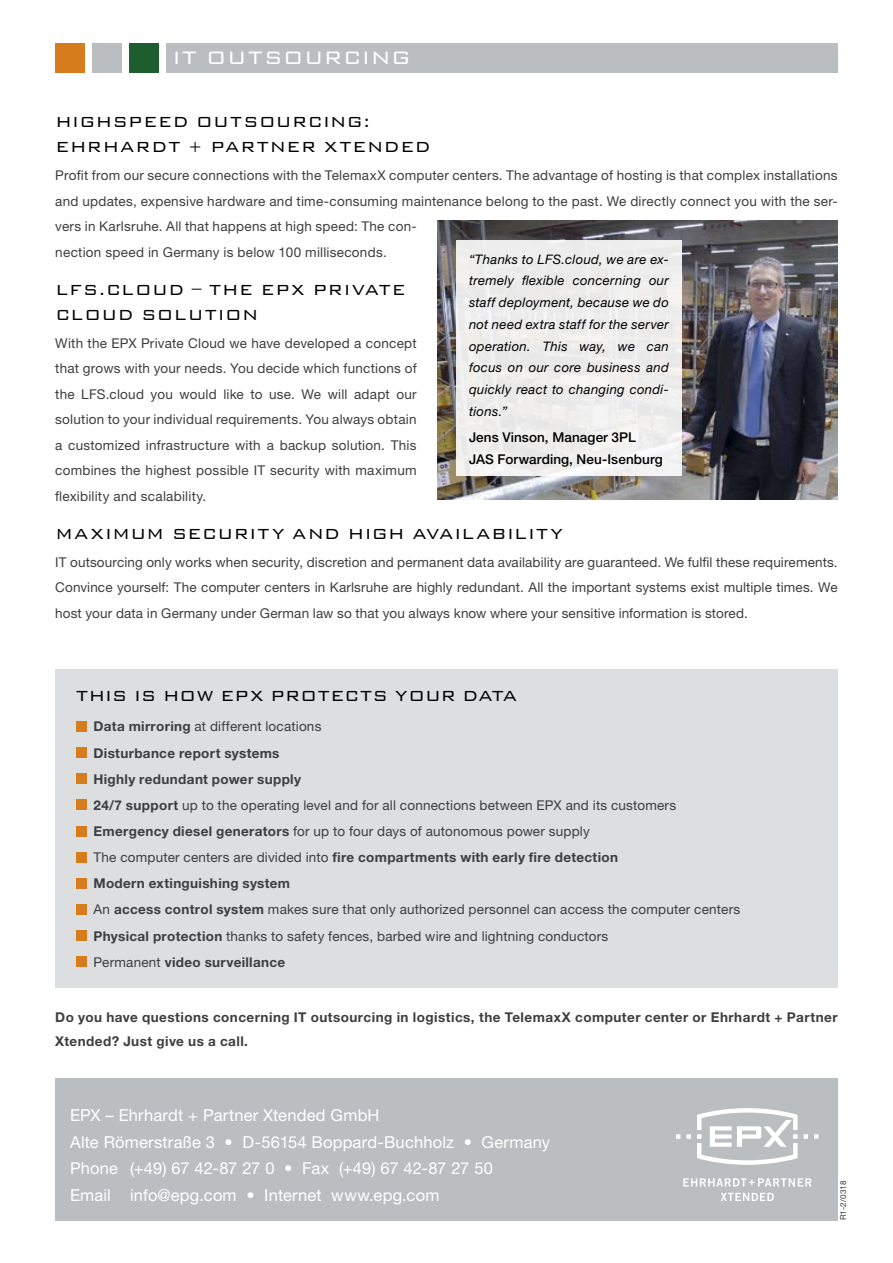
<style>
.page{position:relative;width:893px;height:1263px;background:#fff}
.page>*{position:absolute;margin:0;border:0;box-sizing:border-box;transform-origin:0 0}
.t1{font:300 24px "Bank Gothic BT";letter-spacing:.02em;color:#fff}
.t2{font:300 19.5px/25.5px "Bank Gothic BT";letter-spacing:.035em;color:#000}
.t3{font:16.5px/26.7px "Helvetica Neue";letter-spacing:.01em;color:#fff}
.t4{font:13.5px/25.5px "Helvetica Neue";letter-spacing:.015em;color:#3f3e3e}
.t5{font:700 13.5px/24px "Helvetica Neue";letter-spacing:.035em;color:#3f3e3e}
.t6{font:500 13.5px/21.8px "Helvetica Neue";letter-spacing:.005em;color:#000}
.t7{font:italic 13.2px/21.8px "Helvetica Neue";letter-spacing:.025em;color:#000;text-align:justify}
.t8{font:8.25px "Helvetica Neue";color:#3f3e3e}
.s1{font-weight:700}
</style>
<div class="page">
<div style="left:55px;top:1078px;width:783px;height:142px;background:#bbbec0"></div>
<div style="left:55px;top:43px;width:30px;height:30px;background:#d67c1c"></div>
<div style="left:92px;top:43px;width:30px;height:30px;background:#bbbec0"></div>
<div style="left:129px;top:43px;width:30px;height:30px;background:#1d5d30"></div>
<div style="left:166px;top:43px;width:672px;height:30px;background:#bbbec0"></div>
<div style="left:55px;top:670px;width:783px;height:318px;background:#dcdee0"></div>
<div style="left:77px;top:721px;width:10px;height:11px;background:#d67c1c"></div>
<div style="left:77px;top:747px;width:10px;height:11px;background:#d67c1c"></div>
<div style="left:77px;top:773px;width:10px;height:11px;background:#d67c1c"></div>
<div style="left:77px;top:800px;width:10px;height:10px;background:#d67c1c"></div>
<div style="left:77px;top:826px;width:10px;height:10px;background:#d67c1c"></div>
<div style="left:77px;top:852px;width:10px;height:10px;background:#d67c1c"></div>
<div style="left:77px;top:878px;width:10px;height:11px;background:#d67c1c"></div>
<div style="left:77px;top:904px;width:10px;height:11px;background:#d67c1c"></div>
<div style="left:77px;top:930px;width:10px;height:11px;background:#d67c1c"></div>
<div style="left:77px;top:956px;width:10px;height:11px;background:#d67c1c"></div>
<img style="left:438px;top:220px;width:400px;height:279px">
<div style="left:456px;top:240px;width:226px;height:236px;background:#eeeded"></div>
<svg style="left:686px;top:1134px;width:5px;height:5px"></svg>
<svg style="left:676px;top:1134px;width:4px;height:5px"></svg>
<svg style="left:814px;top:1134px;width:5px;height:5px"></svg>
<svg style="left:804px;top:1134px;width:4px;height:5px"></svg>
<svg style="left:683px;top:1178px;width:129px;height:8px"></svg>
<svg style="left:721px;top:1193px;width:53px;height:8px"></svg>
<svg style="left:697px;top:1108px;width:101px;height:57px"></svg>
<h1 class="t1" style="left:172px;top:45px;width:240px">IT OUTSOURCING</h1>
<h2 class="t2" style="left:55px;top:109px;width:377px">HIGHSPEED OUTSOURCING:<br>EHRHARDT + PARTNER XTENDED</h2>
<p class="t4" style="left:55px;top:162px;width:784px">Profit from our secure connections with the TelemaxX computer centers. The advantage of hosting is that complex installations and updates, expensive hardware and time-consuming maintenance belong to the past. We directly connect you with the ser&shy;vers in Karlsruhe. All that happens at high speed: The con-<br>nection speed in Germany is below 100 milliseconds.</p>
<h2 class="t2" style="left:55px;top:277px;width:352px">LFS.CLOUD – THE EPX PRIVATE<br>CLOUD SOLUTION</h2>
<p class="t4" style="left:55px;top:330px;width:363px;text-align:justify">With the EPX Private Cloud we have developed a concept that grows with your needs. You decide which functions of the LFS.cloud you would like to use. We will adapt our solution to your individual requirements. You always obtain a customized infrastructure with a backup solution. This combines the highest possible IT security with maximum flexibility and scalability.</p>
<h2 class="t2" style="left:55px;top:521px;width:509px">MAXIMUM SECURITY AND HIGH AVAILABILITY</h2>
<p class="t4" style="left:55px;top:549px;width:784px;text-align:justify">IT outsourcing only works when security, discretion and permanent data availability are guaranteed. We fulfil these requirements.<br>Convince yourself: The computer centers in Karlsruhe are highly redundant. All the important systems exist multiple times. We host your data in Germany under German law so that you always know where your sensitive information is stored.</p>
<p class="t7" style="left:469px;top:248px;width:201px">“Thanks to LFS.cloud, we are ex&shy;tremely flexible concerning our staff deployment, because we do not need extra staff for the server operation. This way, we can focus on our core business and quickly react to changing condi&shy;tions.”</p>
<p class="t6" style="left:469px;top:426px;width:195px">Jens Vinson, Manager 3PL<br>JAS Forwarding, Neu-Isenburg</p>
<h2 class="t2" style="left:77px;top:683px;width:442px">THIS IS HOW EPX PROTECTS YOUR DATA</h2>
<p class="t4" style="left:94px;top:713px;width:648px;line-height:26.1px"><span class="s1">Data mirroring</span> at different locations<br><span class="s1">Disturbance report systems<br>Highly redundant power supply<br>24/7 support</span> up to the operating level and for all connections between EPX and its customers <span class="s1">Emergency diesel generators</span> for up to four days of autonomous power supply<br>The computer centers are divided into <span class="s1">fire compartments with early fire detection<br>Modern extinguishing system<br></span>An <span class="s1">access control system</span> makes sure that only authorized personnel can access the computer centers <span class="s1">Physical protection</span> thanks to safety fences, barbed wire and lightning conductors<br>Permanent <span class="s1">video surveillance</span></p>
<p class="t5" style="left:55px;top:1005px;width:784px">Do you have questions concerning IT outsourcing in logistics, the TelemaxX computer center or Ehrhardt + Partner<br>Xtended? Just give us a call.</p>
<p class="t3" style="left:70px;top:1101px;width:482px">EPX – Ehrhardt + Partner Xtended GmbH<br>Alte Römerstraße 3 • D-56154 Boppard-Buchholz • Germany Phone (+49) 67 42-87 27 0 • Fax (+49) 67 42-87 27 50<br>Email info@epg.com • Internet www.epg.com</p>
<p class="t8" style="left:838px;top:1220px;width:41px;rotate:-90deg">R1-2/0318</p>
</div>
